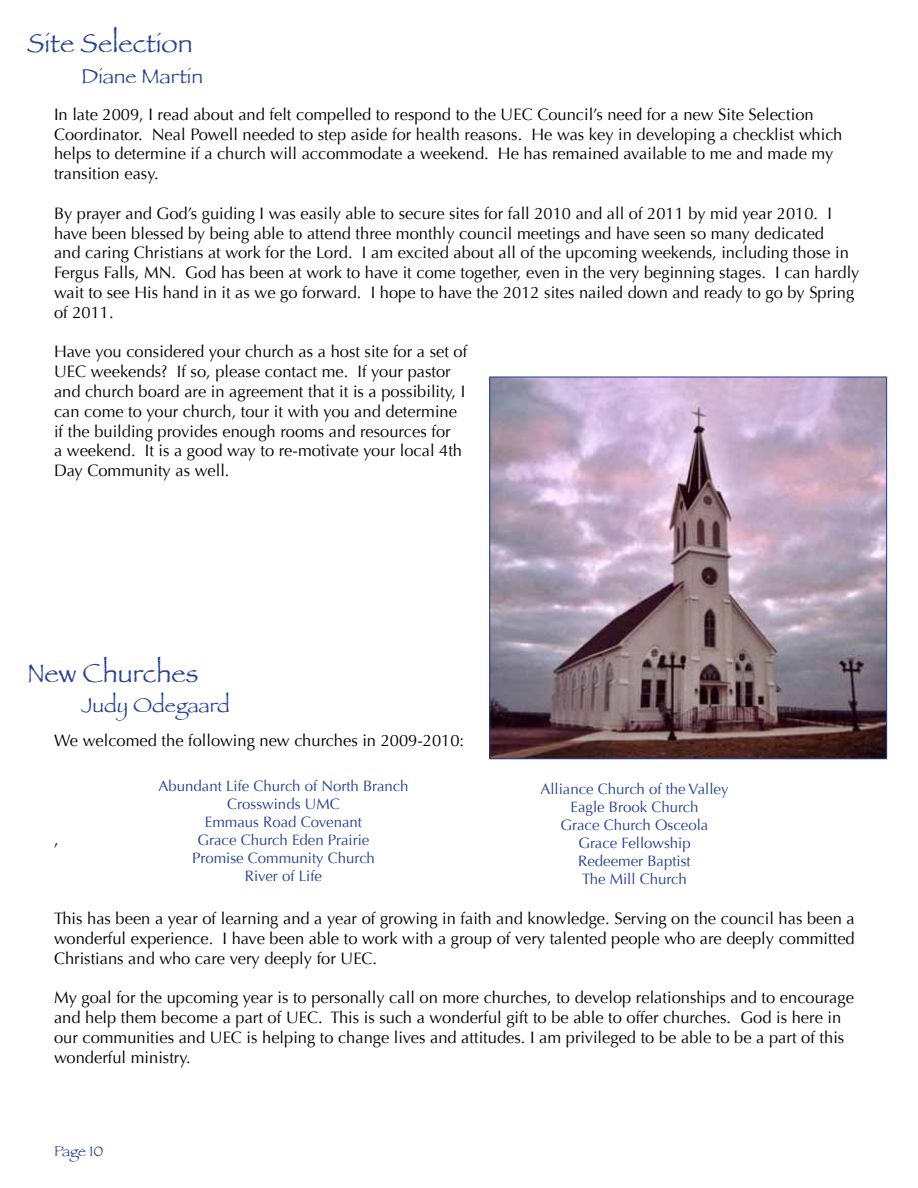
<style>
.page{position:relative;width:918px;height:1188px;background:#fff}
.page>*{position:absolute;margin:0;border:0;box-sizing:border-box;transform-origin:0 0}
.t1{font:27px "Papyrus";color:#25408f}
.t2{font:21px "Papyrus";color:#25408f}
.t3{font:16.5px/19.8px "Optima";color:#000}
.t4{font:15px/18px "Optima";color:#25408f;text-align:center}
.t5{font:15px "Papyrus";letter-spacing:-.005em;color:#25408f}
</style>
<div class="page">
<img style="left:491px;top:379px;width:394px;height:378px">
<div style="left:489px;top:377px;width:398px;height:382px;border:1px solid #25408f"></div>
<h1 class="t1" style="left:27px;top:27px;width:167px">Site Selection</h1>
<p class="t2" style="left:81px;top:63px;width:123px">Diane Martin</p>
<p class="t3" style="left:54px;top:105px;width:790px">In late 2009, I read about and felt compelled to respond to the UEC Council’s need for a new Site Selection Coordinator. Neal Powell needed to step aside for health reasons. He was key in developing a checklist which helps to determine if a church will accommodate a weekend. He has remained available to me and made my transition easy.</p>
<p class="t3" style="left:54px;top:204px;width:807px">By prayer and God’s guiding I was easily able to secure sites for fall 2010 and all of 2011 by mid year 2010. I have been blessed by being able to attend three monthly council meetings and have seen so many dedicated<br>and caring Christians at work for the Lord. I am excited about all of the upcoming weekends, including those in Fergus Falls, MN. God has been at work to have it come together, even in the very beginning stages. I can hardly wait to see His hand in it as we go forward. I hope to have the 2012 sites nailed down and ready to go by Spring of 2011.</p>
<p class="t3" style="left:54px;top:342px;width:415px">Have you considered your church as a host site for a set of UEC weekends? If so, please contact me. If your pastor and church board are in agreement that it is a possibility, I can come to your church, tour it with you and determine if the building provides enough rooms and resources for<br>a weekend. It is a good way to re-motivate your local 4th Day Community as well.</p>
<h1 class="t1" style="left:27px;top:657px;width:173px">New Churches</h1>
<p class="t2" style="left:81px;top:693px;width:150px">Judy Odegaard</p>
<p class="t3" style="left:54px;top:731px;width:412px">We welcomed the following new churches in 2009-2010:</p>
<p class="t3" style="left:54px;top:830px;width:6px">,</p>
<p class="t4" style="left:158px;top:778px;width:252px">Abundant Life Church of North Branch<br>Crosswinds UMC<br>Emmaus Road Covenant<br>Grace Church Eden Prairie<br>Promise Community Church<br>River of Life</p>
<p class="t4" style="left:540px;top:781px;width:190px">Alliance Church of the Valley<br>Eagle Brook Church<br>Grace Church Osceola<br>Grace Fellowship<br>Redeemer Baptist<br>The Mill Church</p>
<p class="t3" style="left:54px;top:909px;width:802px;text-align:justify">This has been a year of learning and a year of growing in faith and knowledge. Serving on the council has been a wonderful experience. I have been able to work with a group of very talented people who are deeply committed Christians and who care very deeply for UEC.</p>
<p class="t3" style="left:54px;top:988px;width:802px">My goal for the upcoming year is to personally call on more churches, to develop relationships and to encourage and help them become a part of UEC. This is such a wonderful gift to be able to offer churches. God is here in our communities and UEC is helping to change lives and attitudes. I am privileged to be able to be a part of this wonderful ministry.</p>
<p class="t5" style="left:54px;top:1142px;width:51px">Page 10</p>
</div>
